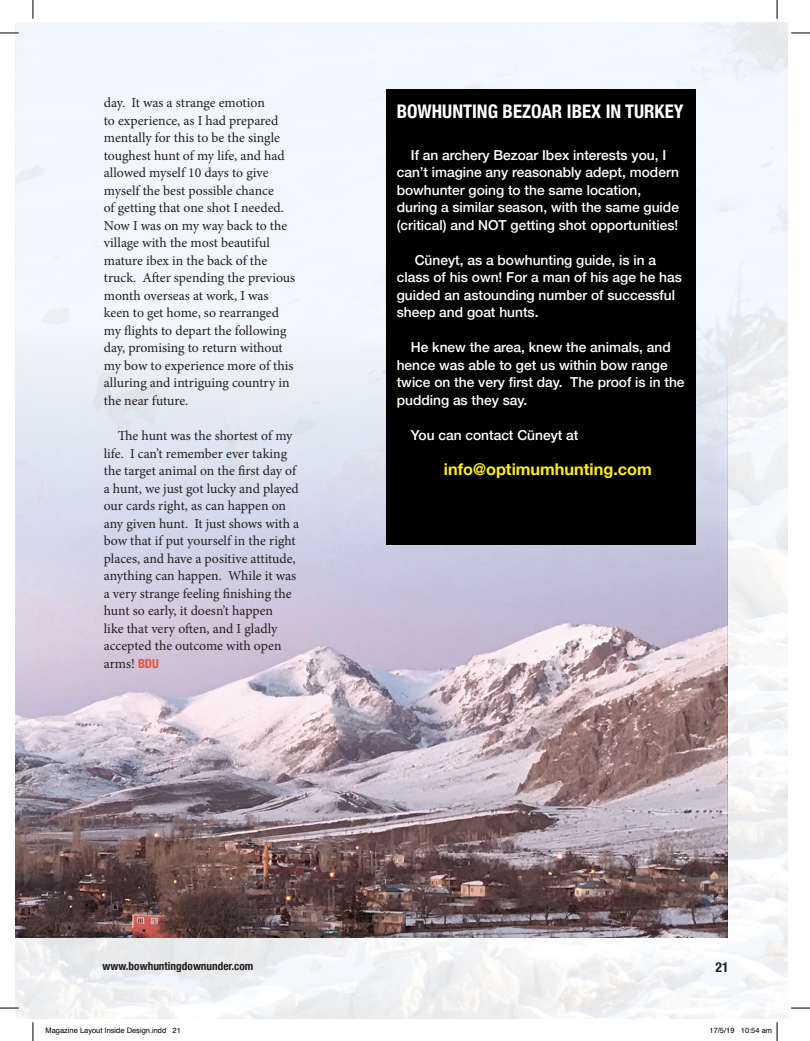
<style>
.page{position:relative;width:810px;height:1041px;background:#fff}
.page>*{position:absolute;margin:0;border:0;box-sizing:border-box;transform-origin:0 0}
.t1{font:700 condensed 18.75px "Helvetica Neue";color:#fff}
.t2{font:700 16.25px "Helvetica Neue";color:#fff101}
.t3{font:13.75px/17.5px "Minion Pro";letter-spacing:-.005em;color:#231f20}
.t4{font:500 13.75px/17.5px "Helvetica Neue";color:#fff}
.t5{font:700 condensed 13.75px "Helvetica Neue";color:#231f20}
.t6{font:700 condensed 11.25px "Helvetica Neue";color:#231f20}
.t7{font:7.5px "Helvetica";color:#000}
.s1{font-family:"Helvetica Neue";font-weight:700;font-stretch:condensed;font-size:12.5px;color:#ef4f34}
</style>
<div class="page">
<img style="left:15px;top:22px;width:773px;height:996px">
<img style="left:15px;top:202px;width:712px;height:734px">
<div style="left:386px;top:90px;width:310px;height:455px;background:#000"></div>
<svg style="left:0;top:32px;width:19px;height:2px"></svg>
<svg style="left:791px;top:32px;width:19px;height:2px"></svg>
<svg style="left:0;top:1007px;width:19px;height:1px"></svg>
<svg style="left:791px;top:1007px;width:19px;height:1px"></svg>
<svg style="left:32px;top:0;width:2px;height:19px"></svg>
<svg style="left:32px;top:1022px;width:2px;height:18px"></svg>
<svg style="left:776px;top:0;width:2px;height:19px"></svg>
<svg style="left:776px;top:1022px;width:2px;height:18px"></svg>
<p class="t3" style="left:104px;top:94px;width:193px">day. It was a strange emotion<br>to experience, as I had prepared mentally for this to be the single toughest hunt of my life, and had allowed myself 10 days to give myself the best possible chance<br>of getting that one shot I needed.<br>Now I was on my way back to the village with the most beautiful mature ibex in the back of the truck. After spending the previous month overseas at work, I was keen to get home, so rearranged my flights to depart the following day, promising to return without my bow to experience more of this alluring and intriguing country in the near future.</p>
<p class="t3" style="left:104px;top:427px;width:197px;text-indent:14px">The hunt was the shortest of my life. I can’t remember ever taking the target animal on the first day of a hunt, we just got lucky and played our cards right, as can happen on any given hunt. It just shows with a bow that if put yourself in the right places, and have a positive attitude, anything can happen. While it was a very strange feeling finishing the hunt so early, it doesn’t happen<br>like that very often, and I gladly accepted the outcome with open arms! <span class="s1">BDU</span></p>
<h1 class="t1" style="left:397px;top:96px;width:288px">BOWHUNTING BEZOAR IBEX IN TURKEY</h1>
<p class="t4" style="left:397px;top:145px;width:284px;text-indent:14px">If an archery Bezoar Ibex interests you, I can’t imagine any reasonably adept, modern bowhunter going to the same location, during a similar season, with the same guide (critical) and NOT getting shot opportunities!</p>
<p class="t4" style="left:397px;top:250px;width:287px;text-indent:18px">Cüneyt, as a bowhunting guide, is in a class of his own! For a man of his age he has guided an astounding number of successful sheep and goat hunts.</p>
<p class="t4" style="left:397px;top:337px;width:289px;text-indent:14px">He knew the area, knew the animals, and hence was able to get us within bow range twice on the very first day. The proof is in the pudding as they say.</p>
<p class="t4" style="left:411px;top:425px;width:169px">You can contact Cüneyt at</p>
<p class="t2" style="left:444px;top:456px;width:209px">info@optimumhunting.com</p>
<p class="t6" style="left:103px;top:956px;width:152px">www.bowhuntingdownunder.com</p>
<p class="t5" style="left:715px;top:955px;width:15px">21</p>
<p class="t7" style="left:45px;top:1024px;width:137px">Magazine Layout Inside Design.indd 21</p>
<p class="t7" style="left:710px;top:1024px;width:64px">17/5/19 10:54 am</p>
</div>
